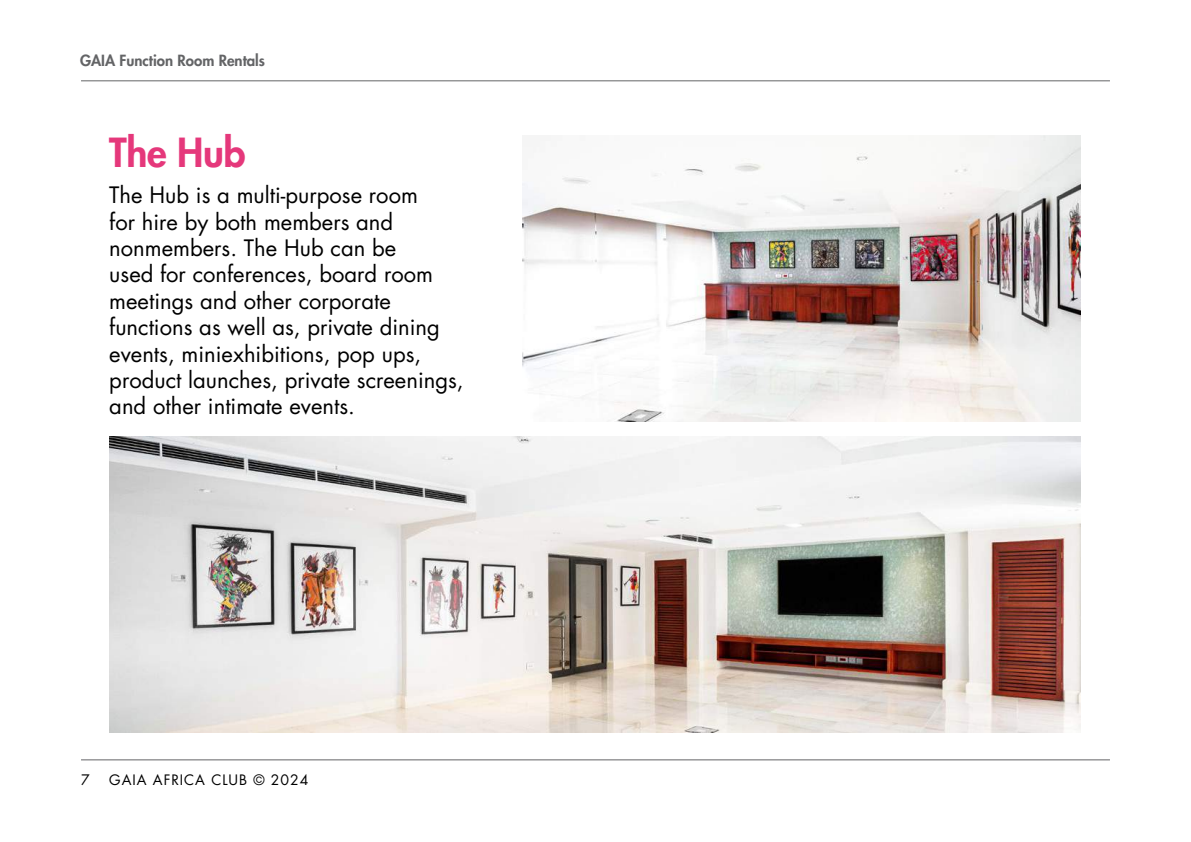
<style>
.page{position:relative;width:1191px;height:842px;background:#fff}
.page>*{position:absolute;margin:0;border:0;box-sizing:border-box;transform-origin:0 0}
.t1{font:800 39px "Futura LT";letter-spacing:-.01em;color:#e5387b}
.t2{font:22px/26.4px "Futura LT";color:#000}
.t3{font:800 15px "Futura LT";color:#636466}
.t4{font:14.1px "Futura LT";color:#000}
.t5{font:14px "Futura LT";letter-spacing:.07em;color:#000}
</style>
<div class="page">
<hr style="left:81px;top:81px;width:1029px;height:1px;background:#636466">
<hr style="left:81px;top:760px;width:1029px;height:1px;background:#636466">
<img style="left:522px;top:136px;width:558px;height:285px">
<img style="left:109px;top:437px;width:971px;height:296px">
<p class="t3" style="left:80px;top:50px;width:186px">GAIA Function Room Rentals</p>
<h1 class="t1" style="left:109px;top:127px;width:138px">The Hub</h1>
<p class="t2" style="left:109px;top:182px;width:356px">The Hub is a multi-purpose room<br>for hire by both members and nonmembers. The Hub can be<br>used for conferences, board room meetings and other corporate functions as well as, private dining events, miniexhibitions, pop ups, product launches, private screenings, and other intimate events.</p>
<p class="t4" style="left:81px;top:771px;width:10px">7</p>
<p class="t5" style="left:109px;top:771px;width:200px">GAIA AFRICA CLUB © 2024</p>
</div>
